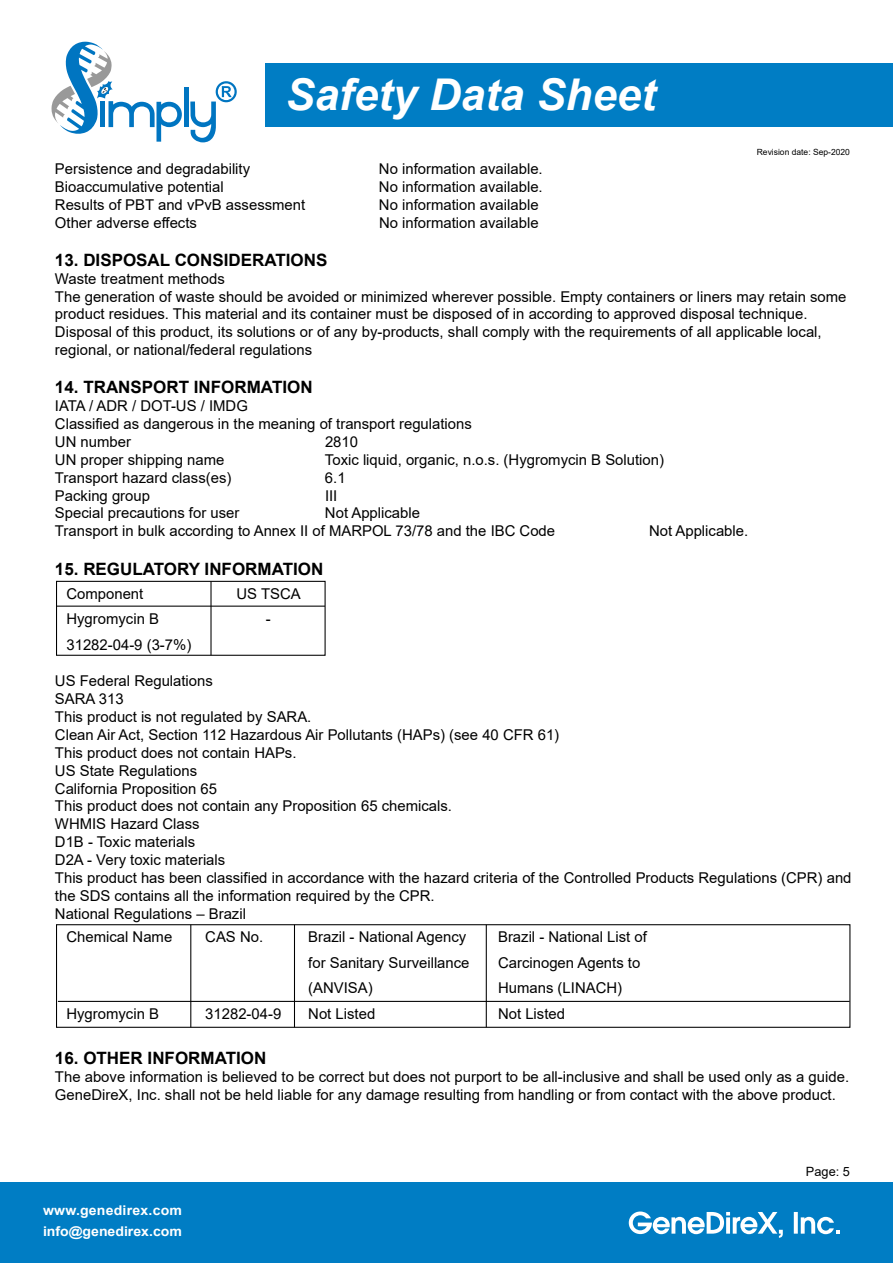
<style>
.page{position:relative;width:893px;height:1263px;background:#fff}
.page>*{position:absolute;margin:0;border:0;box-sizing:border-box;transform-origin:0 0}
.t1{font:italic 700 43.8px "Arial";color:#fff}
.t2{font:700 16.95px "Arial";color:#000}
.t3{font:14.85px/17.9px "Arial";color:#000}
.t4{font:700 13.5px/21.3px "Arial";color:#fff;scale:1.05 1}
.t5{font:12.75px "Arial";color:#000}
.t6{font:8.55px "Arial";color:#000}
</style>
<div class="page">
<div style="left:0;top:1182px;width:893px;height:81px;background:#007dc4"></div>
<div style="left:266px;top:63px;width:627px;height:64px;background:#007dc4"></div>
<svg style="left:629px;top:1211px;width:154px;height:27px"></svg>
<svg style="left:794px;top:1212px;width:46px;height:22px"></svg>
<hr style="left:184px;top:87px;width:4px;height:40px;background:#0075c1">
<svg style="left:52px;top:42px;width:130px;height:100px"></svg>
<svg style="left:190px;top:81px;width:47px;height:61px"></svg>
<div style="left:56px;top:581px;width:270px;height:75px;border:1px solid #000"></div>
<hr style="left:57px;top:606px;width:268px;height:1px;background:#000">
<hr style="left:210px;top:581px;width:2px;height:74px;background:#000">
<div style="left:56px;top:924px;width:794px;height:104px;border:1px solid #000"></div>
<hr style="left:58px;top:1001px;width:792px;height:1px;background:#000">
<hr style="left:190px;top:925px;width:1px;height:102px;background:#000">
<hr style="left:294px;top:925px;width:1px;height:102px;background:#000">
<hr style="left:486px;top:925px;width:1px;height:102px;background:#000">
<h1 class="t1" style="left:286px;top:65px;width:372px">Safety Data Sheet</h1>
<p class="t6" style="left:757px;top:146px;width:95px">Revision date: Sep-2020</p>
<p class="t3" style="left:55px;top:160px;width:197px">Persistence and degradability</p>
<p class="t3" style="left:379px;top:160px;width:165px">No information available.</p>
<p class="t3" style="left:55px;top:178px;width:170px">Bioaccumulative potential</p>
<p class="t3" style="left:379px;top:178px;width:165px">No information available.</p>
<p class="t3" style="left:55px;top:195px;width:252px">Results of PBT and vPvB assessment</p>
<p class="t3" style="left:379px;top:195px;width:161px">No information available</p>
<p class="t3" style="left:55px;top:213px;width:144px">Other adverse effects</p>
<p class="t3" style="left:379px;top:213px;width:161px">No information available</p>
<p class="t2" style="left:55px;top:248px;width:274px">13. DISPOSAL CONSIDERATIONS</p>
<p class="t3" style="left:55px;top:269px;width:793px">Waste treatment methods<br>The generation of waste should be avoided or minimized wherever possible. Empty containers or liners may retain some product residues. This material and its container must be disposed of in according to approved disposal technique.<br>Disposal of this product, its solutions or of any by-products, shall comply with the requirements of all applicable local, regional, or national/federal regulations</p>
<p class="t2" style="left:55px;top:375px;width:259px">14. TRANSPORT INFORMATION</p>
<p class="t3" style="left:55px;top:397px;width:418px">IATA / ADR / DOT-US / IMDG<br>Classified as dangerous in the meaning of transport regulations<br>UN number</p>
<p class="t3" style="left:325px;top:433px;width:35px">2810</p>
<p class="t3" style="left:55px;top:451px;width:171px">UN proper shipping name</p>
<p class="t3" style="left:325px;top:451px;width:341px">Toxic liquid, organic, n.o.s. (Hygromycin B Solution)</p>
<p class="t3" style="left:55px;top:468px;width:178px">Transport hazard class(es)</p>
<p class="t3" style="left:325px;top:468px;width:22px">6.1</p>
<p class="t3" style="left:55px;top:486px;width:97px">Packing group</p>
<p class="t3" style="left:325px;top:486px;width:14px">III</p>
<p class="t3" style="left:55px;top:504px;width:186px">Special precautions for user</p>
<p class="t3" style="left:55px;top:504px;width:502px;text-indent:270px">Not Applicable<br>Transport in bulk according to Annex II of MARPOL 73/78 and the IBC Code</p>
<p class="t3" style="left:649px;top:522px;width:101px">Not Applicable.</p>
<p class="t2" style="left:55px;top:557px;width:270px">15. REGULATORY INFORMATION</p>
<p class="t3" style="left:66px;top:581px;width:126px;line-height:25.5px">Component<br>Hygromycin B<br>31282-04-9 (3-7%)</p>
<p class="t3" style="left:236px;top:581px;width:66px;line-height:25.5px;text-align:center">US TSCA -</p>
<p class="t3" style="left:55px;top:672px;width:798px">US Federal Regulations<br>SARA 313<br>This product is not regulated by SARA.<br>Clean Air Act, Section 112 Hazardous Air Pollutants (HAPs) (see 40 CFR 61)<br>This product does not contain HAPs.<br>US State Regulations<br>California Proposition 65<br>This product does not contain any Proposition 65 chemicals.<br>WHMIS Hazard Class<br>D1B - Toxic materials<br>D2A - Very toxic materials<br>This product has been classified in accordance with the hazard criteria of the Controlled Products Regulations (CPR) and the SDS contains all the information required by the CPR.<br>National Regulations – Brazil</p>
<p class="t3" style="left:66px;top:928px;width:107px">Chemical Name</p>
<p class="t3" style="left:66px;top:1005px;width:94px">Hygromycin B</p>
<p class="t3" style="left:205px;top:928px;width:59px">CAS No.</p>
<p class="t3" style="left:205px;top:1005px;width:78px">31282-04-9</p>
<p class="t3" style="left:308px;top:924px;width:163px;line-height:25.5px">Brazil - National Agency for Sanitary Surveillance (ANVISA)<br>Not Listed</p>
<p class="t3" style="left:498px;top:924px;width:150px;line-height:25.5px">Brazil - National List of<br>Carcinogen Agents to<br>Humans (LINACH)<br>Not Listed</p>
<p class="t2" style="left:55px;top:1046px;width:213px">16. OTHER INFORMATION</p>
<p class="t3" style="left:55px;top:1068px;width:796px">The above information is believed to be correct but does not purport to be all-inclusive and shall be used only as a guide.<br>GeneDireX, Inc. shall not be held liable for any damage resulting from handling or from contact with the above product.</p>
<p class="t4" style="left:43px;top:1200px;width:134px">www.genedirex.com info@genedirex.com</p>
<p class="t5" style="left:806px;top:1162px;width:45px">Page: 5</p>
</div>
